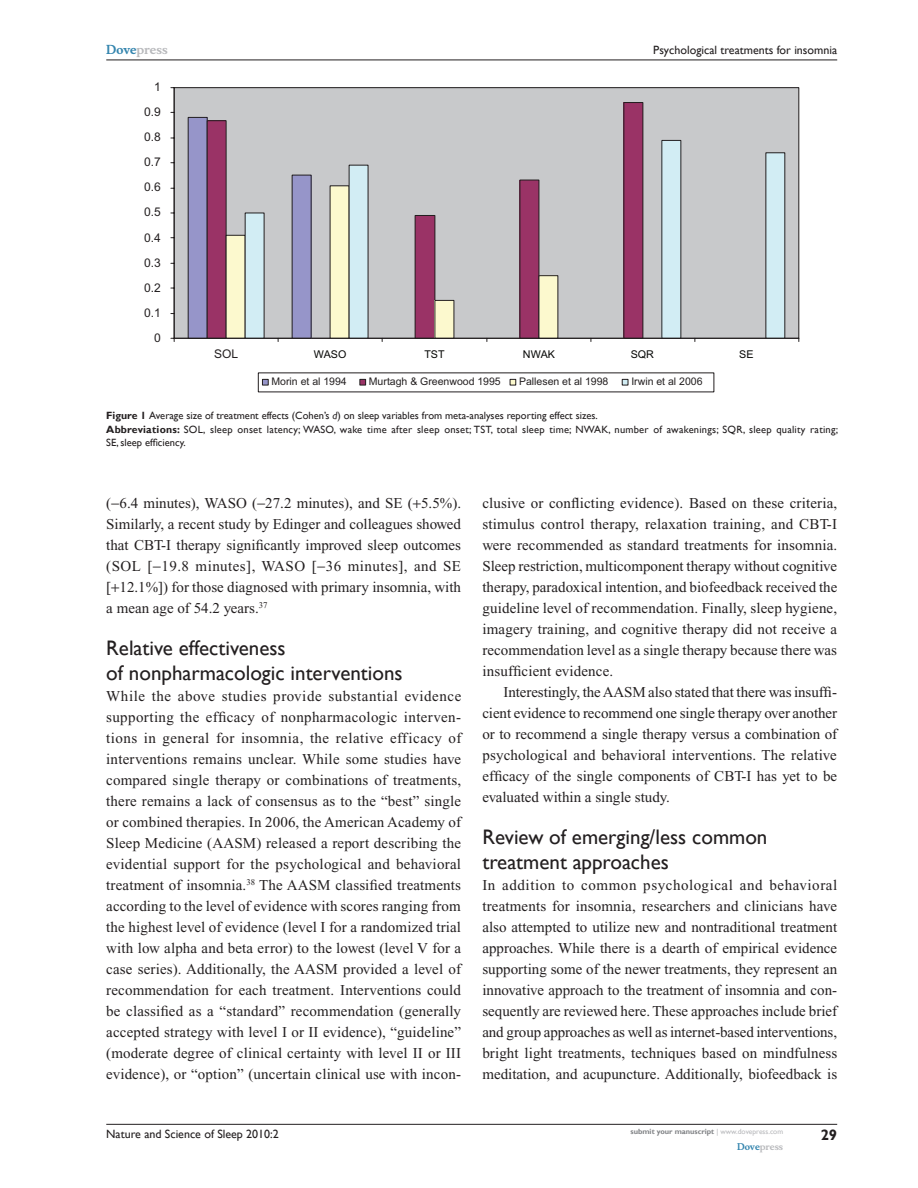
<style>
.page{position:relative;width:918px;height:1188px;background:#fff}
.page>*{position:absolute;margin:0;border:0;box-sizing:border-box;transform-origin:0 0}
.t1{font:21px/25.2px "Gill Sans";color:#231f20}
.t2{font:15px/21px "Times New Roman";color:#231f20;text-align:justify}
.t3{font:700 15px "Gill Sans";color:#231f20}
.t4{font:12px "Gill Sans";color:#231f20}
.t5{font:12px "Arial";color:#231f20}
.t6{font:700 12px "Musee";color:#b8b9bc}
.t7{font:10.65px "Arial";color:#040503}
.t8{font:10.5px/13.5px "Gill Sans";color:#231f20}
.t9{font:10.5px "Arial";color:#231f20}
.t10{font:700 9px "Musee";color:#b8b9bc}
.t11{font:700 7.5px "Gill Sans";color:#808285}
.s1{color:#3485ae}
.s2{font-weight:700}
.s3{font-style:italic}
.s4{font-weight:400;color:#b8b9bc}
</style>
<div class="page">
<hr style="left:106px;top:1124px;width:731px;height:1px;background:#231f20">
<hr style="left:106px;top:60px;width:731px;height:1px;background:#231f20">
<svg style="left:170px;top:87px;width:629px;height:305px"></svg>
<div style="left:262px;top:379px;width:7px;height:7px;border:1px solid #231f20"></div>
<div style="left:359px;top:379px;width:7px;height:7px;border:1px solid #231f20"></div>
<div style="left:510px;top:379px;width:6px;height:7px;border:1px solid #231f20"></div>
<div style="left:622px;top:379px;width:6px;height:7px;border:1px solid #231f20"></div>
<p class="t6" style="left:106px;top:43px;width:63px"><span class="s1">Dove</span>press</p>
<p class="t4" style="left:653px;top:43px;width:186px">Psychological treatments for insomnia</p>
<p class="t5" style="left:154px;top:80px;width:8px">1</p>
<p class="t5" style="left:144px;top:105px;width:18px">0.9</p>
<p class="t5" style="left:144px;top:130px;width:18px">0.8</p>
<p class="t5" style="left:144px;top:155px;width:18px">0.7</p>
<p class="t5" style="left:144px;top:180px;width:18px">0.6</p>
<p class="t5" style="left:144px;top:205px;width:18px">0.5</p>
<p class="t5" style="left:144px;top:230px;width:18px">0.4</p>
<p class="t5" style="left:144px;top:256px;width:18px">0.3</p>
<p class="t5" style="left:144px;top:281px;width:18px">0.2</p>
<p class="t5" style="left:144px;top:306px;width:18px">0.1</p>
<p class="t5" style="left:154px;top:331px;width:8px">0</p>
<p class="t5" style="left:214px;top:346px;width:26px">SOL</p>
<p class="t7" style="left:314px;top:348px;width:34px">WASO</p>
<p class="t7" style="left:424px;top:348px;width:22px">TST</p>
<p class="t7" style="left:523px;top:348px;width:34px">NWAK</p>
<p class="t7" style="left:631px;top:348px;width:25px">SQR</p>
<p class="t7" style="left:739px;top:348px;width:16px">SE</p>
<p class="t9" style="left:272px;top:376px;width:77px">Morin et al 1994</p>
<p class="t9" style="left:369px;top:376px;width:133px">Murtagh &amp; Greenwood 1995</p>
<p class="t9" style="left:519px;top:376px;width:91px">Pallesen et al 1998</p>
<p class="t9" style="left:631px;top:376px;width:73px">Irwin et al 2006</p>
<p class="t8" style="left:106px;top:409px;width:733px"><span class="s2">Figure 1</span> Average size of treatment effects (Cohen’s <span class="s3">d</span>) on sleep variables from meta-analyses reporting effect sizes.<br><span class="s2">Abbreviations:</span> SOL, sleep onset latency; WASO, wake time after sleep onset; TST, total sleep time; NWAK, number of awakenings; SQR, sleep quality rating;<br>SE, sleep efficiency.</p>
<p class="t2" style="left:106px;top:492px;width:356px">(−6.4 minutes), WASO (−27.2 minutes), and SE ( 5.5%).<br>Similarly, a recent study by Edinger and colleagues showed that CBT-I therapy significantly improved sleep outcomes (SOL [−19.8 minutes], WASO [−36 minutes], and SE [ 12.1%]) for those diagnosed with primary insomnia, with a mean age of 54.2 years.<sup>37</sup></p>
<h1 class="t1" style="left:106px;top:636px;width:298px">Relative effectiveness<br>of nonpharmacologic interventions</h1>
<p class="t2" style="left:106px;top:686px;width:357px">While the above studies provide substantial evidence supporting the efficacy of nonpharmacologic interven&shy;tions in general for insomnia, the relative efficacy of interventions remains unclear. While some studies have compared single therapy or combinations of treatments, there remains a lack of consensus as to the “best” single or combined therapies. In 2006, the American Academy of Sleep Medicine (AASM) released a report describing the evidential support for the psychological and behavioral treatment of insomnia.<sup>38</sup> The AASM classified treatments according to the level of evidence with scores ranging from the highest level of evidence (level I for a randomized trial with low alpha and beta error) to the lowest (level V for a case series). Additionally, the AASM provided a level of recommendation for each treatment. Interventions could be classified as a “standard” recommendation (generally accepted strategy with level I or II evidence), “guideline” (moderate degree of clinical certainty with level II or III evidence), or “option” (uncertain clinical use with incon-</p>
<p class="t2" style="left:482px;top:492px;width:356px">clusive or conflicting evidence). Based on these criteria, stimulus control therapy, relaxation training, and CBT-I were recommended as standard treatments for insomnia.<br>Sleep restriction, multicomponent therapy without cognitive therapy, paradoxical intention, and biofeedback received the guideline level of recommendation. Finally, sleep hygiene, imagery training, and cognitive therapy did not receive a recommendation level as a single therapy because there was insufficient evidence.</p>
<p class="t2" style="left:482px;top:681px;width:356px;text-indent:21px">Interestingly, the AASM also stated that there was insuffi&shy;cient evidence to recommend one single therapy over another or to recommend a single therapy versus a combination of psychological and behavioral interventions. The relative efficacy of the single components of CBT-I has yet to be evaluated within a single study.</p>
<h1 class="t1" style="left:482px;top:825px;width:287px">Review of emerging/less common treatment approaches</h1>
<p class="t2" style="left:482px;top:875px;width:356px">In addition to common psychological and behavioral treatments for insomnia, researchers and clinicians have also attempted to utilize new and nontraditional treatment approaches. While there is a dearth of empirical evidence supporting some of the newer treatments, they represent an innovative approach to the treatment of insomnia and con&shy;sequently are reviewed here. These approaches include brief and group approaches as well as internet-based interventions, bright light treatments, techniques based on mindfulness meditation, and acupuncture. Additionally, biofeedback is</p>
<p class="t4" style="left:106px;top:1127px;width:174px">Nature and Science of Sleep 2010:2</p>
<p class="t3" style="left:821px;top:1126px;width:18px">29</p>
<p class="t11" style="left:631px;top:1127px;width:154px">submit your manuscript <span class="s4">| www.dovepress.com</span></p>
<p class="t10" style="left:737px;top:1141px;width:48px"><span class="s1">Dove</span>press</p>
</div>
